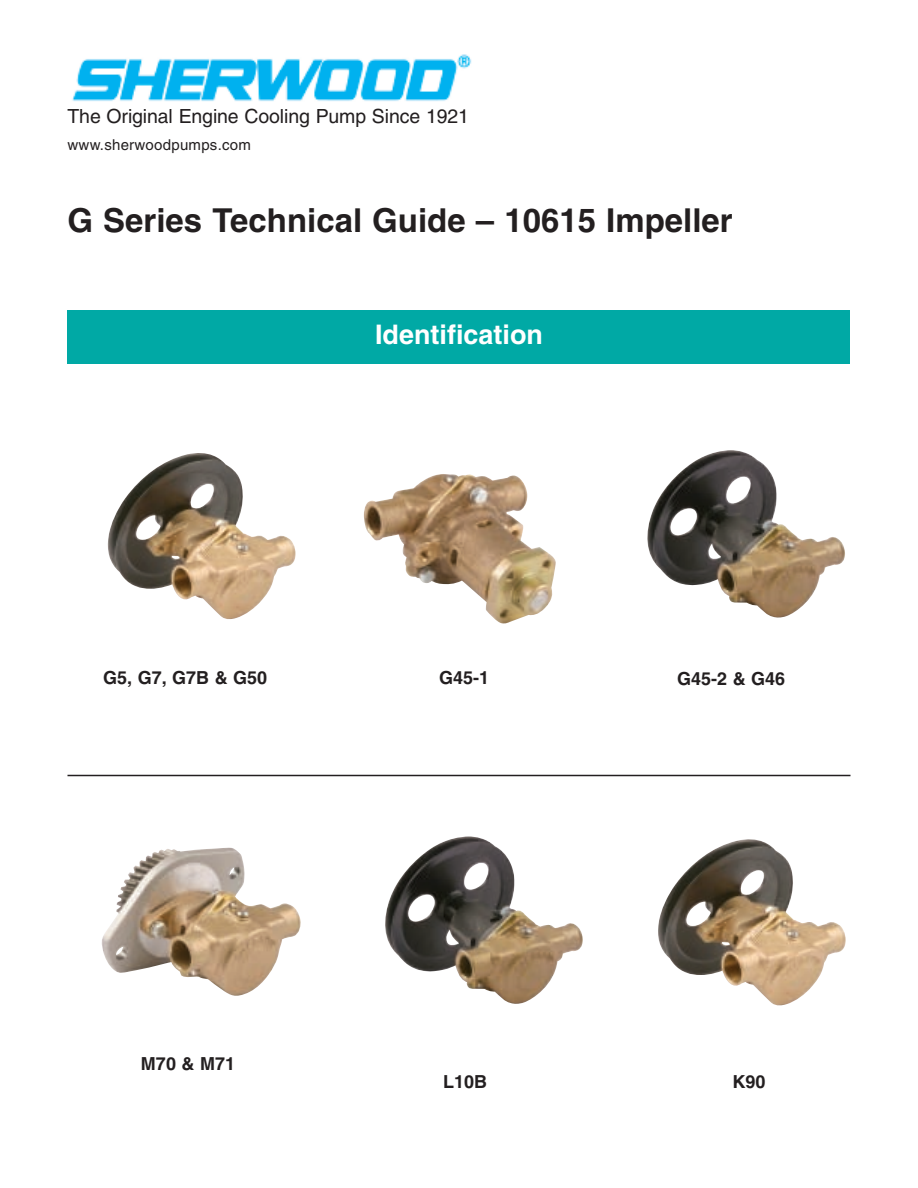
<style>
.page{position:relative;width:918px;height:1188px;background:#fff}
.page>*{position:absolute;margin:0;border:0;box-sizing:border-box;transform-origin:0 0}
.t1{font:700 33px "Helvetica";color:#231f20}
.t2{font:700 27px "Helvetica";color:#fff}
.t3{font:19.5px "Helvetica";letter-spacing:-.005em;color:#231f20}
.t4{font:700 18px "Helvetica";color:#231f20}
.t5{font:15px "Helvetica";letter-spacing:.015em;color:#231f20}
</style>
<div class="page">
<img style="left:658px;top:839px;width:188px;height:167px">
<img style="left:101px;top:847px;width:200px;height:149px">
<img style="left:385px;top:836px;width:198px;height:168px">
<img style="left:647px;top:450px;width:198px;height:168px">
<img style="left:364px;top:474px;width:192px;height:150px">
<img style="left:107px;top:453px;width:189px;height:166px">
<img style="left:72px;top:54px;width:400px;height:48px">
<div style="left:68px;top:310px;width:782px;height:54px;background:#00a9a5"></div>
<hr style="left:68px;top:775px;width:782px;height:1px;background:#231f20">
<p class="t3" style="left:68px;top:109px;width:403px">The Original Engine Cooling Pump Since 1921</p>
<p class="t5" style="left:68px;top:140px;width:185px">www.sherwoodpumps.com</p>
<h1 class="t1" style="left:68px;top:207px;width:667px">G Series Technical Guide – 10615 Impeller</h1>
<h2 class="t2" style="left:375px;top:324px;width:170px">Identification</h2>
<p class="t4" style="left:103px;top:670px;width:166px">G5, G7, G7B &amp; G50</p>
<p class="t4" style="left:439px;top:670px;width:52px">G45-1</p>
<p class="t4" style="left:677px;top:671px;width:110px">G45-2 &amp; G46</p>
<p class="t4" style="left:141px;top:1057px;width:96px">M70 &amp; M71</p>
<p class="t4" style="left:443px;top:1075px;width:46px">L10B</p>
<p class="t4" style="left:732px;top:1075px;width:35px">K90</p>
</div>
